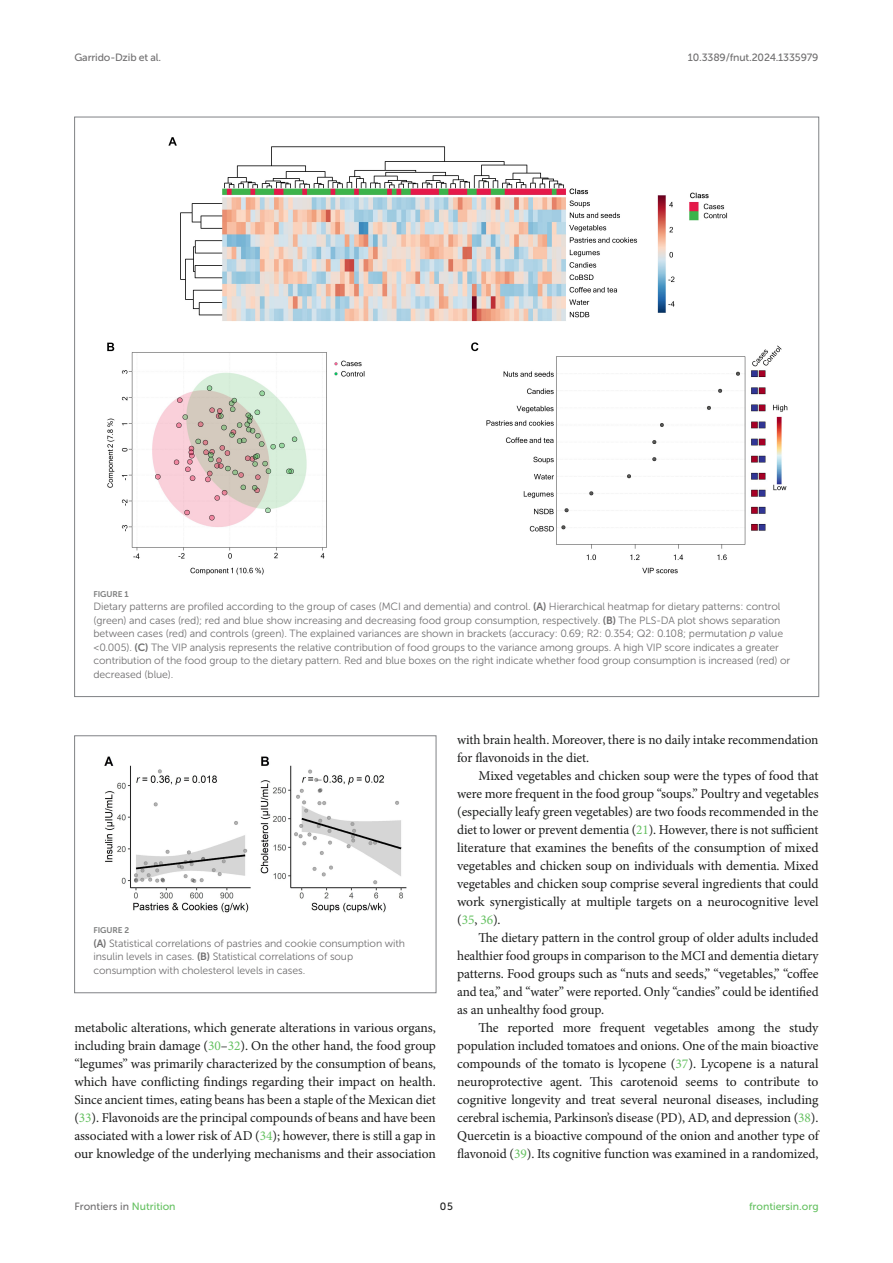
<style>
.page{position:relative;width:893px;height:1263px;background:#fff}
.page>*{position:absolute;margin:0;border:0;box-sizing:border-box;transform-origin:0 0}
.TEXT{font:13.5px/18px "Minion Pro";letter-spacing:-.005em;color:#1b1c1b;text-align:justify}
.FIG_LEG{font:10.5px/13.5px "Museo Sans 300";letter-spacing:-.01em;color:#706f70}
.t1{font:10.5px "Museo Sans 500";letter-spacing:-.015em;color:#706f70}
.t2{font:10.5px "Museo Sans 500";color:#65c161}
.t3{font:10.5px "Museo Sans 500";color:#1b1c1b}
.FIG_HD{font:8.25px "Museo Sans 700";letter-spacing:-.01em;color:#7e7f7f}
.s1{font-family:"Museo Sans 700"}
.s2{font-style:italic}
.s3{color:#65c161}
</style>
<div class="page">
<img style="left:107px;top:137px;width:681px;height:438px">
<img style="left:104px;top:756px;width:303px;height:157px">
<div style="left:74px;top:735px;width:362px;height:258px;border:1px solid #808285"></div>
<p class="t1" style="left:74px;top:51px;width:88px">Garrido-Dzib et al.</p>
<p class="t1" style="left:688px;top:51px;width:132px">10.3389/fnut.2024.1335979</p>
<p class="FIG_HD" style="left:94px;top:589px;width:37px">FIGURE 1</p>
<p class="FIG_LEG" style="left:94px;top:600px;width:698px">Dietary patterns are profiled according to the group of cases (MCI and dementia) and control. <span class="s1">(A)</span> Hierarchical heatmap for dietary patterns: control (green) and cases (red); red and blue show increasing and decreasing food group consumption, respectively. <span class="s1">(B)</span> The PLS-DA plot shows separation between cases (red) and controls (green). The explained variances are shown in brackets (accuracy: 0.69; R2: 0.354; Q2: 0.108; permutation <span class="s2">p</span> value &lt;0.005). <span class="s1">(C)</span> The VIP analysis represents the relative contribution of food groups to the variance among groups. A high VIP score indicates a greater contribution of the food group to the dietary pattern. Red and blue boxes on the right indicate whether food group consumption is increased (red) or decreased (blue).</p>
<p class="FIG_HD" style="left:94px;top:926px;width:37px">FIGURE 2</p>
<p class="FIG_LEG" style="left:94px;top:936px;width:313px"><span class="s1">(A)</span> Statistical correlations of pastries and cookie consumption with insulin levels in cases. <span class="s1">(B)</span> Statistical correlations of soup consumption with cholesterol levels in cases.</p>
<p class="TEXT" style="left:74px;top:1019px;width:363px">metabolic alterations, which generate alterations in various organs, including brain damage (<span class="s3">30</span>–<span class="s3">32</span>). On the other hand, the food group “legumes” was primarily characterized by the consumption of beans, which have conflicting findings regarding their impact on health.<br>Since ancient times, eating beans has been a staple of the Mexican diet (<span class="s3">33</span>). Flavonoids are the principal compounds of beans and have been associated with a lower risk of AD (<span class="s3">34</span>); however, there is still a gap in our knowledge of the underlying mechanisms and their association</p>
<p class="TEXT" style="left:457px;top:731px;width:363px">with brain health. Moreover, there is no daily intake recommendation for flavonoids in the diet.</p>
<p class="TEXT" style="left:457px;top:767px;width:363px;text-indent:21px">Mixed vegetables and chicken soup were the types of food that were more frequent in the food group “soups.” Poultry and vegetables (especially leafy green vegetables) are two foods recommended in the diet to lower or prevent dementia (<span class="s3">21</span>). However, there is not sufficient literature that examines the benefits of the consumption of mixed vegetables and chicken soup on individuals with dementia. Mixed vegetables and chicken soup comprise several ingredients that could work synergistically at multiple targets on a neurocognitive level (<span class="s3">35</span>, <span class="s3">36</span>).</p>
<p class="TEXT" style="left:457px;top:929px;width:363px;text-indent:21px">The dietary pattern in the control group of older adults included healthier food groups in comparison to the MCI and dementia dietary patterns. Food groups such as “nuts and seeds,” “vegetables,” “coffee and tea,” and “water” were reported. Only “candies” could be identified as an unhealthy food group.</p>
<p class="TEXT" style="left:457px;top:1019px;width:363px;text-indent:21px">The reported more frequent vegetables among the study population included tomatoes and onions. One of the main bioactive compounds of the tomato is lycopene (<span class="s3">37</span>). Lycopene is a natural neuroprotective agent. This carotenoid seems to contribute to cognitive longevity and treat several neuronal diseases, including cerebral ischemia, Parkinson’s disease (PD), AD, and depression (<span class="s3">38</span>).<br>Quercetin is a bioactive compound of the onion and another type of flavonoid (<span class="s3">39</span>). Its cognitive function was examined in a randomized,</p>
<p class="t1" style="left:74px;top:1200px;width:103px">Frontiers in <span class="s3">Nutrition</span></p>
<p class="t3" style="left:440px;top:1200px;width:14px">05</p>
<p class="t2" style="left:749px;top:1200px;width:71px">frontiersin.org</p>
</div>
